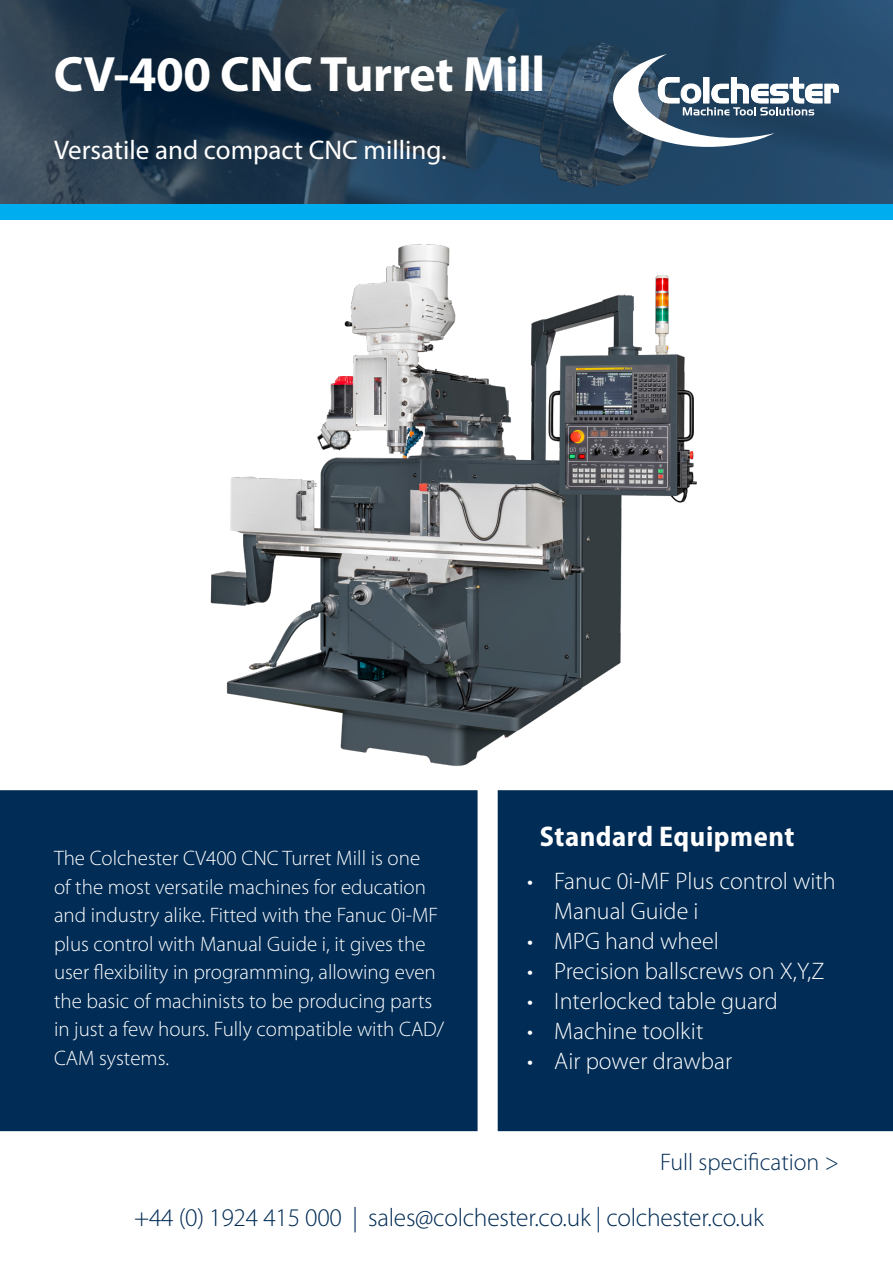
<style>
.page{position:relative;width:893px;height:1263px;background:#fff}
.page>*{position:absolute;margin:0;border:0;box-sizing:border-box;transform-origin:0 0}
.t1{font:700 49.95px "Myriad Pro";letter-spacing:-.01em;color:#fff}
.t2{font:700 semi-condensed 28.5px "Myriad Pro";letter-spacing:.02em;color:#fff}
.t3{font:27px "Myriad Pro";color:#fff}
.t4{font:300 25.5px "Myriad Pro";letter-spacing:-.01em;color:#002c55}
.t5{font:300 24px/30px "Myriad Pro";color:#fff}
.t6{font:300 24px "Myriad Pro";color:#002c55}
.t7{font:300 21px/28.5px "Myriad Pro";color:#fff}
</style>
<div class="page">
<svg style="left:0;top:0;width:893px;height:204px;background:#263f55"></svg>
<svg style="left:613px;top:54px;width:226px;height:93px"></svg>
<div style="left:0;top:204px;width:893px;height:16px;background:#00aeef"></div>
<div style="left:0;top:790px;width:478px;height:341px;background:#002c55"></div>
<img style="left:210px;top:244px;width:487px;height:522px">
<div style="left:498px;top:790px;width:395px;height:341px;background:#002c55"></div>
<p class="t1" style="left:54px;top:42px;width:493px">CV-400 CNC Turret Mill</p>
<p class="t3" style="left:54px;top:133px;width:394px">Versatile and compact CNC milling.</p>
<p class="t7" style="left:54px;top:844px;width:392px">The Colchester CV400 CNC Turret Mill is one<br>of the most versatile machines for education and industry alike. Fitted with the Fanuc 0i-MF plus control with Manual Guide i, it gives the user flexibility in programming, allowing even the basic of machinists to be producing parts in just a few hours. Fully compatible with CAD/ CAM systems.</p>
<p class="t2" style="left:540px;top:818px;width:256px">Standard Equipment</p>
<p class="t5" style="left:554px;top:866px;width:283px;text-indent:-27px">• Fanuc 0i-MF Plus control with<br>Manual Guide i</p>
<p class="t5" style="left:527px;top:926px;width:193px">• MPG hand wheel</p>
<p class="t5" style="left:527px;top:956px;width:299px">• Precision ballscrews on X,Y,Z</p>
<p class="t5" style="left:527px;top:986px;width:252px">• Interlocked table guard</p>
<p class="t5" style="left:527px;top:1016px;width:178px">• Machine toolkit</p>
<p class="t5" style="left:527px;top:1046px;width:206px">• Air power drawbar</p>
<p class="t6" style="left:660px;top:1147px;width:180px">Full specification &gt;</p>
<p class="t4" style="left:134px;top:1202px;width:631px">+44 (0) 1924 415 000 | sales@colchester.co.uk | colchester.co.uk</p>
</div>
